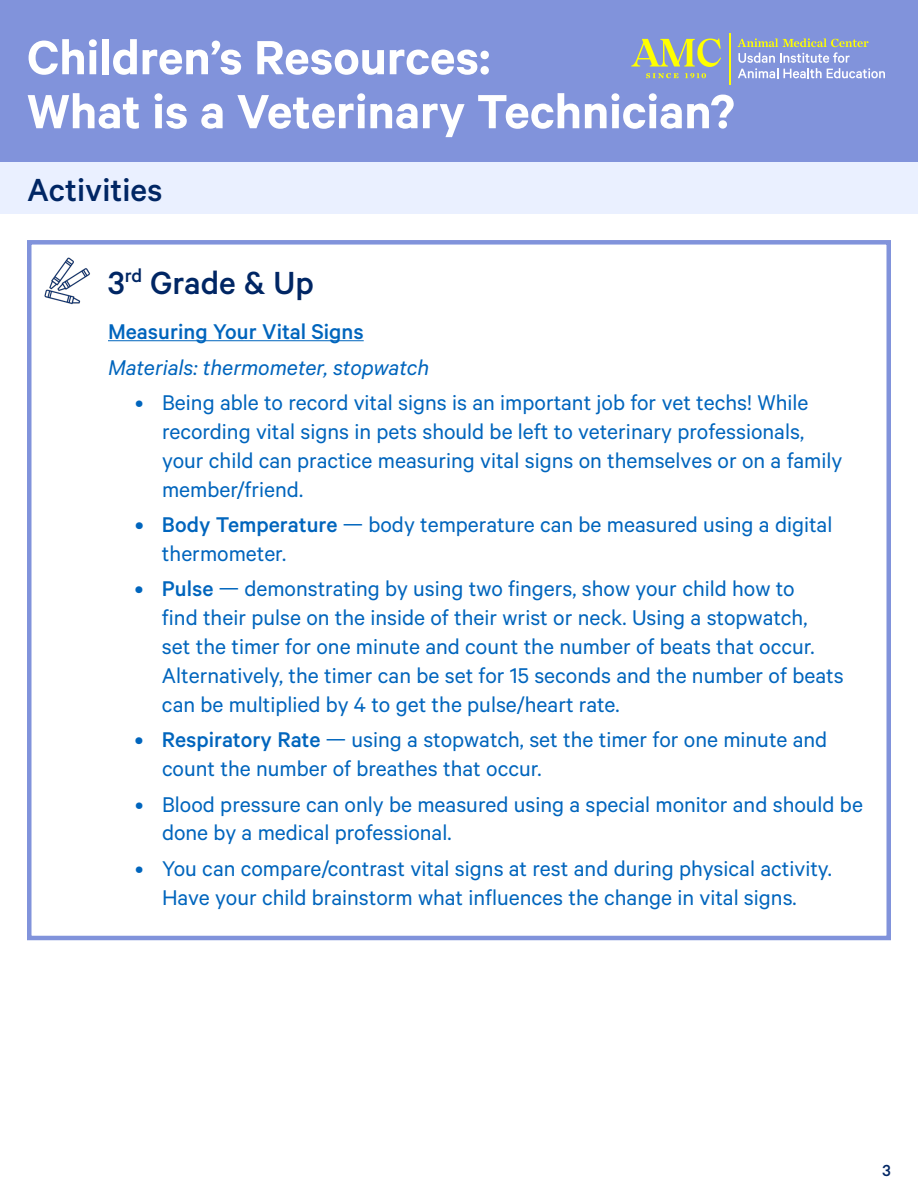
<style>
.page{position:relative;width:918px;height:1188px;background:#fff}
.page>*{position:absolute;margin:0;border:0;box-sizing:border-box;transform-origin:0 0}
.t1{font:600 54px/54px "Calibre";color:#fff}
.t2{font:500 36px "Calibre";color:#002664}
.t3{font:24px/28.8px "Calibre";color:#0065bd}
.t4{font:italic 24px "Calibre";color:#0065bd}
.t5{font:500 24px "Calibre";color:#0065bd}
.t6{font:500 18px "Calibre";color:#002664}
.s1{font-weight:500}
</style>
<div class="page">
<div style="left:0;top:162px;width:918px;height:51px;background:#eaf0ff"></div>
<div style="left:0;top:0;width:918px;height:162px;background:#8193db"></div>
<hr style="left:729px;top:34px;width:2px;height:51px;background:#ff0">
<svg style="left:738px;top:38px;width:147px;height:40px"></svg>
<svg style="left:646px;top:73px;width:32px;height:5px"></svg>
<svg style="left:685px;top:73px;width:21px;height:5px"></svg>
<svg style="left:631px;top:38px;width:90px;height:29px"></svg>
<hr style="left:108px;top:340px;width:256px;height:1px;background:#0065bd">
<div style="left:27px;top:240px;width:864px;height:700px;border:5px solid #8193db"></div>
<img style="left:27px;top:240px;width:81px;height:81px">
<h1 class="t1" style="left:27px;top:34px;width:709px">Children’s Resources:<br>What is a Veterinary Technician?</h1>
<h2 class="t2" style="left:27px;top:177px;width:137px">Activities</h2>
<h2 class="t2" style="left:108px;top:270px;width:207px">3<sup>rd</sup> Grade &amp; Up</h2>
<p class="t5" style="left:108px;top:323px;width:257px">Measuring Your Vital Signs</p>
<p class="t4" style="left:108px;top:359px;width:323px">Materials: thermometer, stopwatch</p>
<p class="t3" style="left:162px;top:390px;width:682px;text-indent:-27px">• Being able to record vital signs is an important job for vet techs! While recording vital signs in pets should be left to veterinary professionals, your child can practice measuring vital signs on themselves or on a family member/friend.</p>
<p class="t3" style="left:162px;top:512px;width:672px;text-indent:-27px"><span class="s1">• Body Temperature</span> — body temperature can be measured using a digital thermometer.</p>
<p class="t3" style="left:162px;top:576px;width:683px;text-indent:-27px"><span class="s1">• Pulse</span> — demonstrating by using two fingers, show your child how to<br>find their pulse on the inside of their wrist or neck. Using a stopwatch,<br>set the timer for one minute and count the number of beats that occur.<br>Alternatively, the timer can be set for 15 seconds and the number of beats can be multiplied by 4 to get the pulse/heart rate.</p>
<p class="t3" style="left:162px;top:727px;width:667px;text-indent:-27px"><span class="s1">• Respiratory Rate</span> — using a stopwatch, set the timer for one minute and count the number of breathes that occur.</p>
<p class="t3" style="left:162px;top:791px;width:703px;text-indent:-27px">• Blood pressure can only be measured using a special monitor and should be done by a medical professional.</p>
<p class="t3" style="left:135px;top:856px;width:698px;text-align:center">• You can compare/contrast vital signs at rest and during physical activity.<br>Have your child brainstorm what influences the change in vital signs.</p>
<p class="t6" style="left:883px;top:1164px;width:10px">3</p>
</div>
